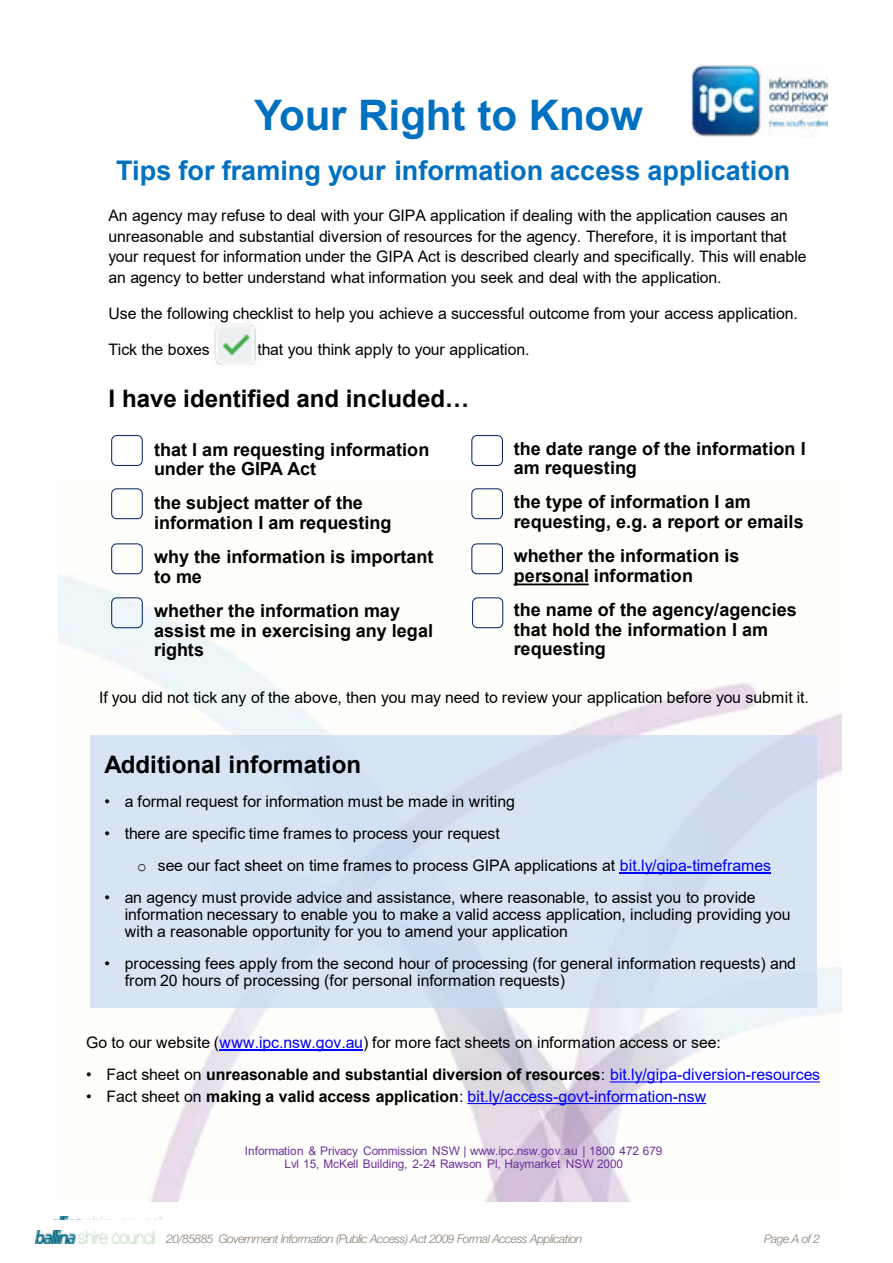
<style>
.page{position:relative;width:893px;height:1263px;background:#fff}
.page>*{position:absolute;margin:0;border:0;box-sizing:border-box;transform-origin:0 0}
.t1{font:700 42.15px "Arial";letter-spacing:-.005em;color:#0070c0}
.t2{font:700 27px "Arial";color:#0070c0}
.t3{font:700 24.15px "Arial";color:#000}
.t4{font:700 18px/19.5px "Arial";letter-spacing:.005em;color:#000}
.t5{font:15.9px/20.9px "Arial";letter-spacing:-.005em;color:#000}
.t6{font:700 15.9px "Arial";color:#000}
.t7{font:15.9px "Arial";color:#00f}
.t8{font:italic 300 12px "Helvetica Neue LT Std";letter-spacing:-.04em;color:#897d72}
.t9{font:11.85px/13px "Arial";letter-spacing:-.01em;color:#7030a0;text-align:center}
.s1{font-family:"Courier New"}
.s2{color:#00f}
.s3{font-weight:400}
.s4{font-weight:400;color:#00f}
.s5{color:#000}
.s6{font-weight:700;color:#000}
</style>
<div class="page">
<img style="left:36px;top:1230px;width:119px;height:13px">
<img style="left:54px;top:1216px;width:108px;height:3px">
<img style="left:58px;top:488px;width:784px;height:713px">
<img style="left:691px;top:64px;width:137px;height:72px">
<div style="left:111px;top:435px;width:31px;height:31px;border:1px solid #002060;border-radius:5px"></div>
<svg style="left:514px;top:583px;width:75px;height:2px"></svg>
<div style="left:111px;top:489px;width:31px;height:30px;border:1px solid #002060;border-radius:5px"></div>
<div style="left:111px;top:544px;width:31px;height:30px;border:1px solid #002060;border-radius:5px"></div>
<div style="left:111px;top:598px;width:31px;height:30px;border:1px solid #002060;border-radius:5px"></div>
<div style="left:472px;top:435px;width:31px;height:31px;border:1px solid #002060;border-radius:5px"></div>
<div style="left:472px;top:489px;width:31px;height:30px;border:1px solid #002060;border-radius:5px"></div>
<div style="left:472px;top:544px;width:31px;height:30px;border:1px solid #002060;border-radius:5px"></div>
<div style="left:472px;top:598px;width:31px;height:30px;border:1px solid #002060;border-radius:5px"></div>
<img style="left:214px;top:320px;width:42px;height:45px">
<div style="left:90px;top:735px;width:727px;height:272px;background:#d6e4f3"></div>
<hr style="left:620px;top:873px;width:151px;height:1px;background:#00f">
<hr style="left:219px;top:1049px;width:144px;height:1px;background:#00f">
<svg style="left:610px;top:1081px;width:210px;height:1px"></svg>
<svg style="left:467px;top:1103px;width:239px;height:1px"></svg>
<h1 class="t1" style="left:254px;top:86px;width:390px">Your Right to Know</h1>
<h2 class="t2" style="left:116px;top:152px;width:676px">Tips for framing your information access application</h2>
<p class="t5" style="left:108px;top:205px;width:700px">An agency may refuse to deal with your GIPA application if dealing with the application causes an unreasonable and substantial diversion of resources for the agency. Therefore, it is important that your request for information under the GIPA Act is described clearly and specifically. This will enable an agency to better understand what information you seek and deal with the application.</p>
<p class="t5" style="left:108px;top:303px;width:691px">Use the following checklist to help you achieve a successful outcome from your access application.</p>
<p class="t5" style="left:108px;top:338px;width:103px">Tick the boxes</p>
<p class="t5" style="left:257px;top:338px;width:274px">that you think apply to your application.</p>
<h3 class="t3" style="left:108px;top:382px;width:362px">I have identified and included…</h3>
<p class="t4" style="left:154px;top:440px;width:277px">that I am requesting information under the GIPA Act</p>
<p class="t4" style="left:154px;top:493px;width:239px">the subject matter of the information I am requesting</p>
<p class="t4" style="left:154px;top:547px;width:281px">why the information is important to me</p>
<p class="t4" style="left:154px;top:601px;width:280px">whether the information may assist me in exercising any legal rights</p>
<p class="t4" style="left:514px;top:439px;width:294px">the date range of the information I am requesting</p>
<p class="t4" style="left:514px;top:493px;width:291px">the type of information I am requesting, e.g. a report or emails</p>
<p class="t4" style="left:514px;top:547px;width:227px">whether the information is personal information</p>
<p class="t4" style="left:514px;top:601px;width:285px">the name of the agency/agencies that hold the information I am requesting</p>
<p class="t5" style="left:99px;top:687px;width:711px">If you did not tick any of the above, then you may need to review your application before you submit it.</p>
<h3 class="t3" style="left:105px;top:748px;width:258px">Additional information</h3>
<p class="t5" style="left:105px;top:791px;width:412px">• a formal request for information must be made in writing</p>
<p class="t5" style="left:137px;top:817px;width:635px;line-height:32px;text-indent:-33px">• there are specific time frames to process your request<br><span class="s1">o</span> see our fact sheet on time frames to process GIPA applications at <span class="s2">bit.ly/gipa-timeframes</span></p>
<p class="t5" style="left:125px;top:889px;width:667px;line-height:17px;text-indent:-20px">• an agency must provide advice and assistance, where reasonable, to assist you to provide information necessary to enable you to make a valid access application, including providing you with a reasonable opportunity for you to amend your application</p>
<p class="t5" style="left:125px;top:955px;width:673px;line-height:17px;text-indent:-20px">• processing fees apply from the second hour of processing (for general information requests) and from 20 hours of processing (for personal information requests)</p>
<p class="t5" style="left:86px;top:1032px;width:636px">Go to our website (<span class="s2">www.ipc.nsw.gov.au</span>) for more fact sheets on information access or see:</p>
<p class="t6" style="left:86px;top:1063px;width:735px"><span class="s3">• Fact sheet on</span> unreasonable and substantial diversion of resources<span class="s3">:</span> <span class="s4">bit.ly/gipa-diversion-resources</span></p>
<p class="t7" style="left:86px;top:1085px;width:621px"><span class="s5">• Fact sheet on</span> <span class="s6">making a valid access application</span><span class="s5">:</span> bit.ly/access-govt-information-nsw</p>
<p class="t9" style="left:245px;top:1144px;width:419px">Information &amp; Privacy Commission NSW | www.ipc.nsw.gov.au | 1800 472 679<br>Lvl 15, McKell Building, 2-24 Rawson Pl, Haymarket NSW 2000</p>
<p class="t8" style="left:166px;top:1231px;width:418px">20/85885 Government Information (Public Access) Act 2009 Formal Access Application</p>
<p class="t8" style="left:764px;top:1231px;width:57px">Page A of 2</p>
</div>
